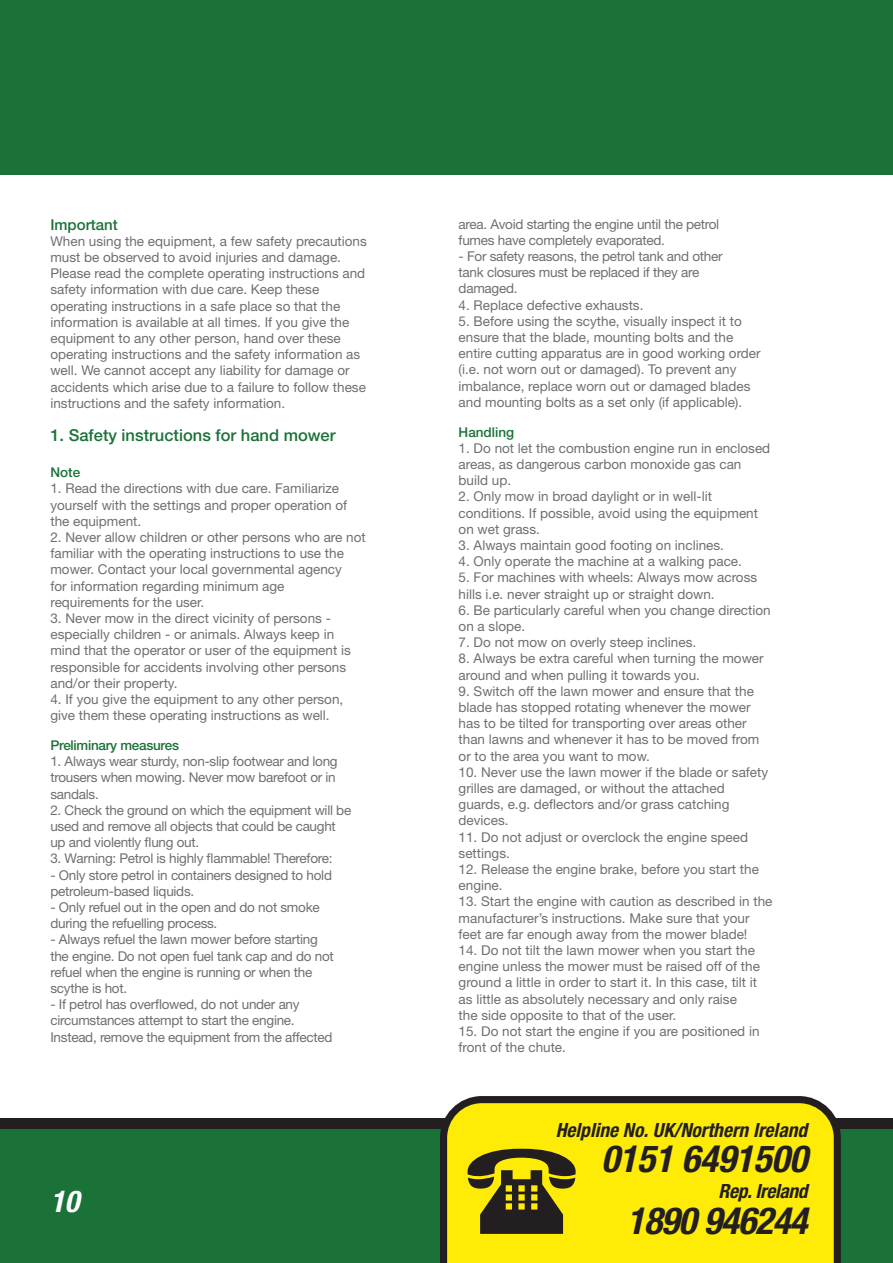
<style>
.page{position:relative;width:893px;height:1263px;background:#fff}
.page>*{position:absolute;margin:0;border:0;box-sizing:border-box;transform-origin:0 0}
.t1{font:italic 700 condensed 37.35px "Helvetica Neue";color:#231f20}
.t2{font:italic 700 condensed 37.35px "Helvetica Neue";letter-spacing:-.02em;color:#231f20}
.t3{font:italic 700 condensed 30px "Helvetica Neue";color:#fff}
.t4{font:italic 700 condensed 19.65px "Helvetica Neue";color:#231f20}
.t5{font:italic 700 condensed 19.65px "Helvetica Neue";letter-spacing:-.02em;color:#231f20}
.t6{font:500 16.5px "Helvetica Neue";color:#1b7239}
.t7{font:500 15px "Helvetica Neue";color:#1b7239}
.t8{font:13.5px/16.2px "Helvetica Neue";color:#6d6f71}
.t9{font:13.5px/16.2px "Helvetica Neue";letter-spacing:-.02em;color:#6d6f71}
.t10{font:500 13.5px "Helvetica Neue";letter-spacing:-.02em;color:#1b7239}
.t11{font:500 13.5px "Helvetica Neue";color:#1b7239}
</style>
<div class="page">
<div style="left:0;top:0;width:893px;height:175px;background:#1b7239"></div>
<div style="left:0;top:1128px;width:893px;height:135px;background:#1b7239"></div>
<div style="left:0;top:1118px;width:893px;height:10px;background:#231f20"></div>
<svg style="left:436px;top:1096px;width:408px;height:167px;background:#e7d80d"></svg>
<svg style="left:468px;top:1149px;width:108px;height:85px;background:#7a7015"></svg>
<p class="t7" style="left:50px;top:215px;width:69px">Important</p>
<p class="t8" style="left:50px;top:233px;width:318px">When using the equipment, a few safety precautions must be observed to avoid injuries and damage.<br>Please read the complete operating instructions and safety information with due care. Keep these operating instructions in a safe place so that the information is available at all times. If you give the equipment to any other person, hand over these operating instructions and the safety information as well. We cannot accept any liability for damage or accidents which arise due to a failure to follow these instructions and the safety information.</p>
<p class="t6" style="left:50px;top:425px;width:287px">1. Safety instructions for hand mower</p>
<p class="t10" style="left:50px;top:464px;width:31px">Note</p>
<p class="t8" style="left:50px;top:480px;width:298px">1. Read the directions with due care. Familiarize yourself with the settings and proper operation of the equipment.</p>
<p class="t8" style="left:50px;top:529px;width:317px">2. Never allow children or other persons who are not familiar with the operating instructions to use the mower. Contact your local governmental agency<br>for information regarding minimum age requirements for the user.</p>
<p class="t8" style="left:50px;top:610px;width:302px">3. Never mow in the direct vicinity of persons - especially children - or animals. Always keep in mind that the operator or user of the equipment is responsible for accidents involving other persons and/or their property.</p>
<p class="t8" style="left:50px;top:691px;width:294px">4. If you give the equipment to any other person, give them these operating instructions as well.</p>
<p class="t10" style="left:50px;top:737px;width:130px">Preliminary measures</p>
<p class="t9" style="left:50px;top:753px;width:289px">1. Always wear sturdy, non-slip footwear and long trousers when mowing. Never mow barefoot or in sandals.</p>
<p class="t9" style="left:50px;top:802px;width:302px">2. Check the ground on which the equipment will be used and remove all objects that could be caught up and violently flung out.</p>
<p class="t9" style="left:50px;top:850px;width:284px">3. Warning: Petrol is highly flammable! Therefore:</p>
<p class="t9" style="left:50px;top:866px;width:283px">- Only store petrol in containers designed to hold petroleum-based liquids.</p>
<p class="t9" style="left:50px;top:899px;width:271px">- Only refuel out in the open and do not smoke during the refuelling process.</p>
<p class="t9" style="left:50px;top:931px;width:285px">- Always refuel the lawn mower before starting the engine. Do not open fuel tank cap and do not refuel when the engine is running or when the scythe is hot.</p>
<p class="t9" style="left:50px;top:996px;width:283px">- If petrol has overflowed, do not under any circumstances attempt to start the engine.<br>Instead, remove the equipment from the affected</p>
<h2 class="t3" style="left:50px;top:1183px;width:30px">10</h2>
<p class="t9" style="left:459px;top:215px;width:262px">area. Avoid starting the engine until the petrol fumes have completely evaporated.</p>
<p class="t9" style="left:459px;top:248px;width:265px">- For safety reasons, the petrol tank and other tank closures must be replaced if they are damaged.</p>
<p class="t8" style="left:459px;top:296px;width:186px">4. Replace defective exhausts.</p>
<p class="t8" style="left:459px;top:313px;width:304px">5. Before using the scythe, visually inspect it to ensure that the blade, mounting bolts and the entire cutting apparatus are in good working order (i.e. not worn out or damaged). To prevent any imbalance, replace worn out or damaged blades and mounting bolts as a set only (if applicable).</p>
<p class="t11" style="left:459px;top:424px;width:57px">Handling</p>
<p class="t8" style="left:459px;top:440px;width:313px">1. Do not let the combustion engine run in enclosed areas, as dangerous carbon monoxide gas can build up.</p>
<p class="t8" style="left:459px;top:488px;width:301px">2. Only mow in broad daylight or in well-lit conditions. If possible, avoid using the equipment on wet grass.</p>
<p class="t8" style="left:459px;top:537px;width:267px">3. Always maintain good footing on inclines.</p>
<p class="t8" style="left:459px;top:553px;width:285px">4. Only operate the machine at a walking pace.</p>
<p class="t8" style="left:459px;top:569px;width:300px">5. For machines with wheels: Always mow across hills i.e. never straight up or straight down.</p>
<p class="t8" style="left:459px;top:602px;width:314px">6. Be particularly careful when you change direction on a slope.</p>
<p class="t8" style="left:459px;top:634px;width:239px">7. Do not mow on overly steep inclines.</p>
<p class="t8" style="left:459px;top:650px;width:307px">8. Always be extra careful when turning the mower around and when pulling it towards you.</p>
<p class="t8" style="left:459px;top:683px;width:302px">9. Switch off the lawn mower and ensure that the blade has stopped rotating whenever the mower has to be tilted for transporting over areas other than lawns and whenever it has to be moved from or to the area you want to mow.</p>
<p class="t8" style="left:459px;top:764px;width:311px">10. Never use the lawn mower if the blade or safety grilles are damaged, or without the attached guards, e.g. deflectors and/or grass catching devices.</p>
<p class="t8" style="left:459px;top:828px;width:291px">11. Do not adjust or overclock the engine speed settings.</p>
<p class="t8" style="left:459px;top:861px;width:302px">12. Release the engine brake, before you start the engine.</p>
<p class="t8" style="left:459px;top:893px;width:315px">13. Start the engine with caution as described in the manufacturer’s instructions. Make sure that your feet are far enough away from the mower blade!</p>
<p class="t8" style="left:459px;top:942px;width:303px">14. Do not tilt the lawn mower when you start the engine unless the mower must be raised off of the ground a little in order to start it. In this case, tilt it as little as absolutely necessary and only raise<br>the side opposite to that of the user.</p>
<p class="t8" style="left:459px;top:1023px;width:302px">15. Do not start the engine if you are positioned in front of the chute.</p>
<h3 class="t4" style="left:556px;top:1118px;width:253px">Helpline No. UK/Northern Ireland</h3>
<h1 class="t1" style="left:601px;top:1136px;width:207px">0151 6491500</h1>
<h3 class="t5" style="left:718px;top:1179px;width:90px">Rep. Ireland</h3>
<h1 class="t2" style="left:627px;top:1198px;width:182px">1890 946244</h1>
</div>
